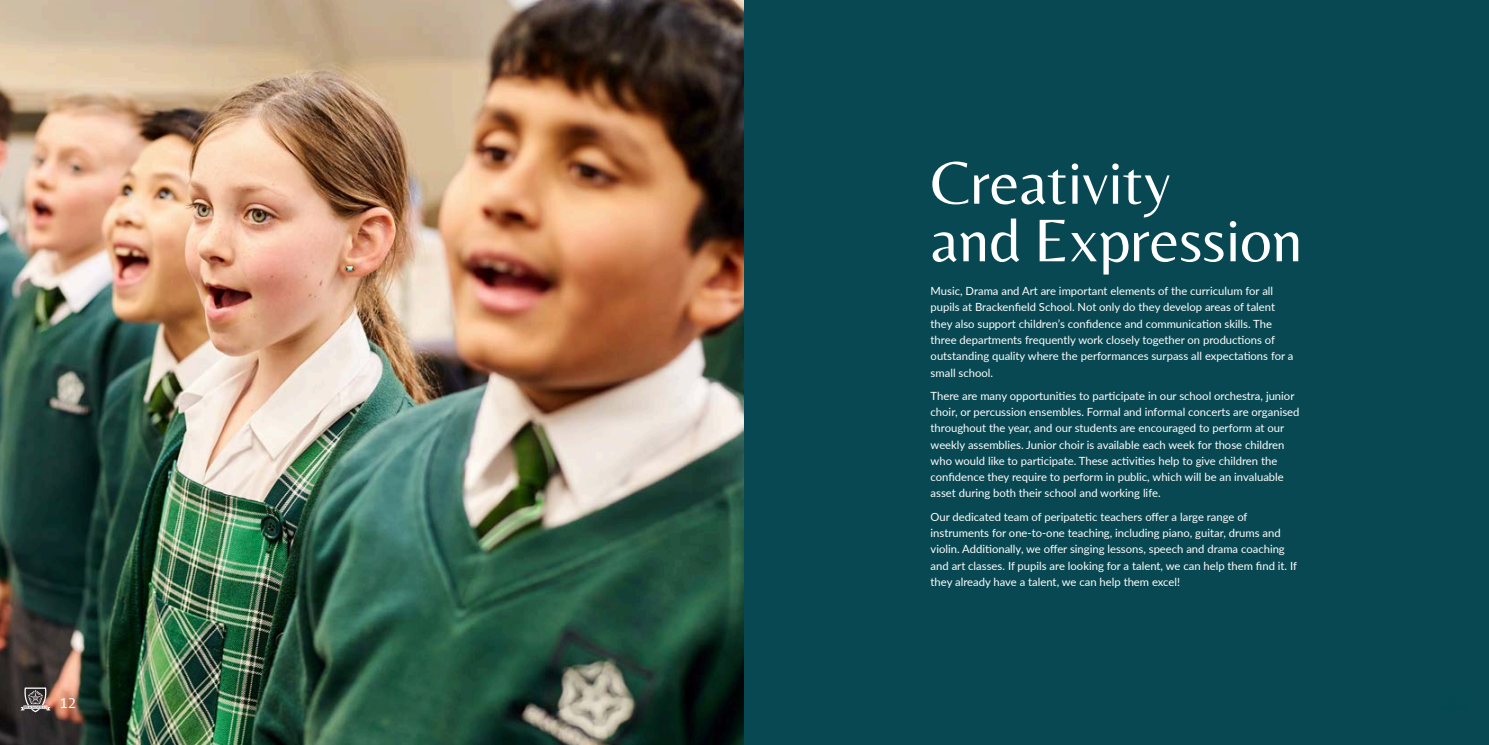
<style>
.page{position:relative;width:1489px;height:745px;background:#fff}
.page>*{position:absolute;margin:0;border:0;box-sizing:border-box;transform-origin:0 0}
.t1{font:62.5px/57.5px "Belleza";color:#fff}
.t2{font:17.25px "Belleza";color:#fff;scale:.9 1}
.t3{font:11.25px/16.2px "Lato";color:#fff}
</style>
<div class="page">
<img style="left:0;top:0;width:744px;height:744px">
<div style="left:744px;top:0;width:744px;height:744px;background:#084852"></div>
<svg style="left:20px;top:687px;width:30px;height:24px"></svg>
<h2 class="t2" style="left:60px;top:691px;width:19px">12</h2>
<p class="t1" style="left:930px;top:153px;width:374px">Creativity<br>and Expression</p>
<p class="t3" style="left:930px;top:282px;width:364px">Music, Drama and Art are important elements of the curriculum for all pupils at Brackenfield School. Not only do they develop areas of talent they also support children’s confidence and communication skills. The three departments frequently work closely together on productions of outstanding quality where the performances surpass all expectations for a small school.</p>
<p class="t3" style="left:930px;top:387px;width:370px">There are many opportunities to participate in our school orchestra, junior choir, or percussion ensembles. Formal and informal concerts are organised throughout the year, and our students are encouraged to perform at our weekly assemblies. Junior choir is available each week for those children who would like to participate. These activities help to give children the confidence they require to perform in public, which will be an invaluable asset during both their school and working life.</p>
<p class="t3" style="left:930px;top:508px;width:368px">Our dedicated team of peripatetic teachers offer a large range of instruments for one-to-one teaching, including piano, guitar, drums and violin. Additionally, we offer singing lessons, speech and drama coaching and art classes. If pupils are looking for a talent, we can help them find it. If they already have a talent, we can help them excel!</p>
</div>
